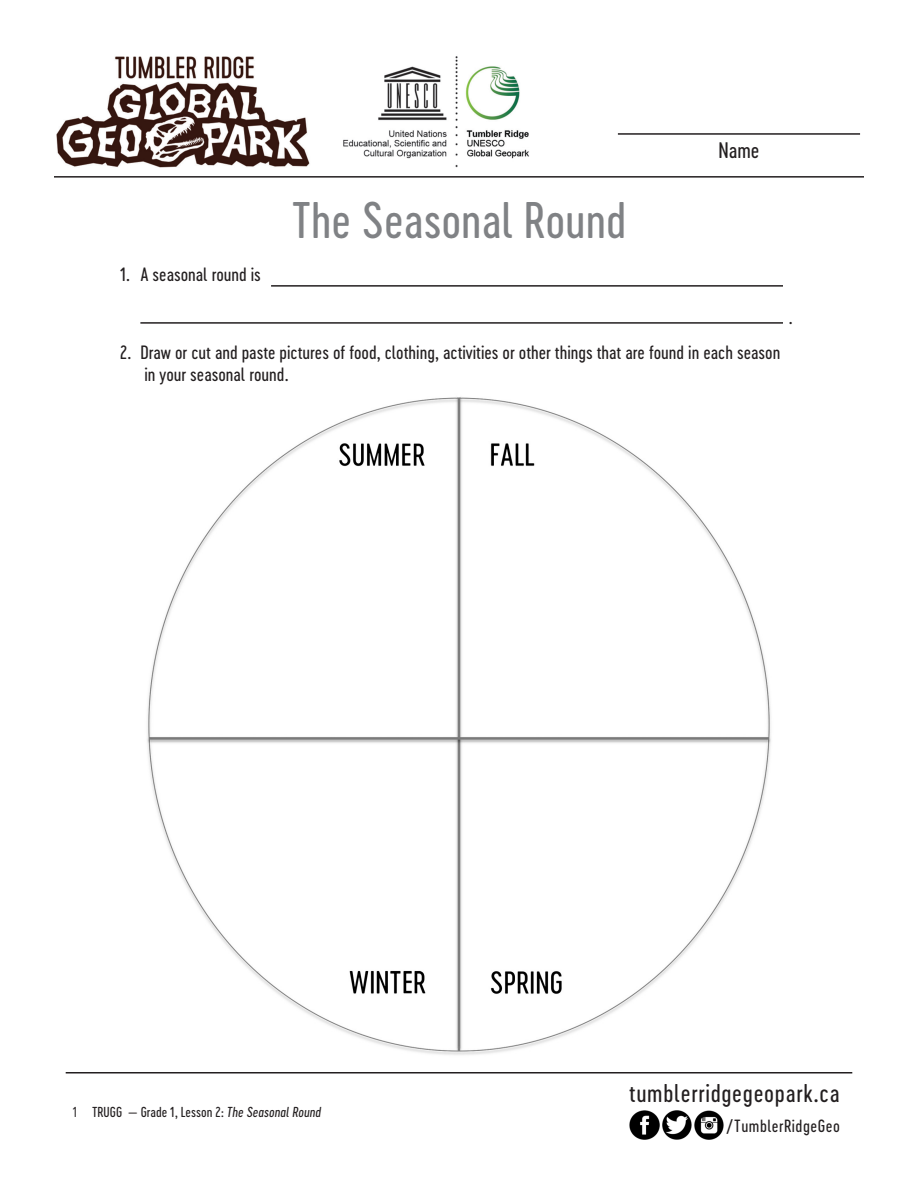
<style>
.page{position:relative;width:918px;height:1188px;background:#fff}
.page>*{position:absolute;margin:0;border:0;box-sizing:border-box;transform-origin:0 0}
.t1{font:48px "Cervo Neue Regular Neue";color:#808285}
.t2{font:24px "Cervo Neue Regular Neue";letter-spacing:.03em;color:#231f20}
.t3{font:21px "Cervo Neue Regular Neue";color:#231f20}
.t4{font:18px/21.6px "Cervo Neue Regular Neue";color:#231f20}
.t5{font:16.5px "Cervo Neue Regular Neue";letter-spacing:.03em;color:#231f20}
.t6{font:13.5px "Cervo Neue Regular Neue";color:#231f20}
.s1{font-family:"Cervo Neue Light Neue"}
.s2{font-style:italic}
</style>
<div class="page">
<hr style="left:66px;top:1072px;width:786px;height:2px;background:#231f20">
<hr style="left:618px;top:133px;width:242px;height:2px;background:#231f20">
<hr style="left:54px;top:176px;width:810px;height:2px;background:#231f20">
<img style="left:56px;top:56px;width:473px;height:111px">
<img style="left:629px;top:1110px;width:95px;height:30px">
<hr style="left:140px;top:322px;width:643px;height:2px;background:#231f20">
<hr style="left:271px;top:285px;width:512px;height:2px;background:#231f20">
<img style="left:147px;top:397px;width:624px;height:658px">
<p class="t3" style="left:718px;top:136px;width:43px">Name</p>
<p class="t4" style="left:120px;top:264px;width:142px">1. A seasonal round is</p>
<h1 class="t1" style="left:292px;top:189px;width:336px">The Seasonal Round</h1>
<p class="t4" style="left:144px;top:342px;width:637px;text-indent:-24px">2. Draw or cut and paste pictures of food, clothing, activities or other things that are found in each season in your seasonal round.</p>
<p class="t4" style="left:788px;top:307px;width:6px">.</p>
<p class="t6" style="left:73px;top:1103px;width:250px"><span class="s1">1</span> TRUGG — Grade 1, Lesson 2: <span class="s2">The Seasonal Round</span></p>
<h2 class="t2" style="left:629px;top:1077px;width:212px">tumblerridgegeopark.ca</h2>
<p class="t5" style="left:726px;top:1115px;width:115px">/TumblerRidgeGeo</p>
</div>
